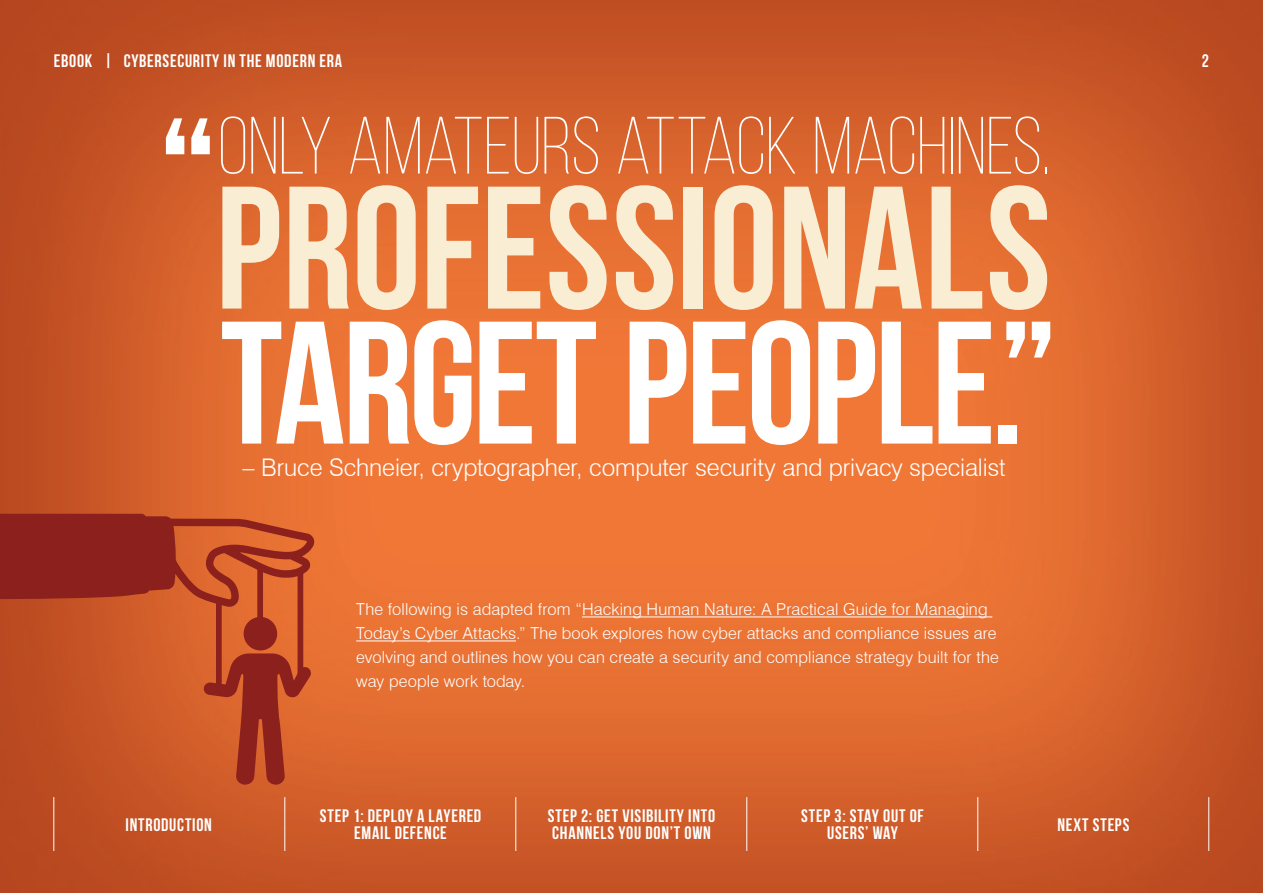
<style>
.page{position:relative;width:1263px;height:893px;background:#fff}
.page>*{position:absolute;margin:0;border:0;box-sizing:border-box;transform-origin:0 0}
.t1{font:700 174.15px "Bebas Neue";letter-spacing:-.02em;color:#fff}
.t2{font:700 174.15px "Bebas Neue";color:#f9edd3}
.t3{font:300 81px "Bebas Neue";color:#fff}
.t4{font:300 24.3px "Swiss 721 BT";letter-spacing:-.005em;color:#fff}
.t5{font:700 18px/16.5px "Bebas Neue";letter-spacing:.04em;color:#fff;text-align:center}
.t6{font:300 16.5px/24px "Swiss 721 BT";letter-spacing:.01em;color:#fff}
</style>
<div class="page">
<img style="left:0;top:0;width:1263px;height:893px">
<hr style="left:582px;top:617px;width:410px;height:1px;background:#fff">
<hr style="left:356px;top:641px;width:160px;height:1px;background:#fff">
<svg style="left:0;top:514px;width:315px;height:271px;background:#b94825"></svg>
<hr style="left:285px;top:797px;width:1px;height:54px;background:#fff">
<hr style="left:54px;top:797px;width:1px;height:54px;background:#fff">
<hr style="left:515px;top:797px;width:1px;height:54px;background:#fff">
<hr style="left:746px;top:797px;width:1px;height:54px;background:#fff">
<hr style="left:977px;top:797px;width:1px;height:54px;background:#fff">
<hr style="left:1208px;top:797px;width:1px;height:54px;background:#fff">
<p class="t5" style="left:54px;top:52px;width:290px">EBOOK | CYBERSECURITY IN THE MODERN ERA</p>
<p class="t5" style="left:1202px;top:52px;width:9px">2</p>
<h1 class="t1" style="left:159px;top:85px;width:59px">“</h1>
<h2 class="t3" style="left:218px;top:103px;width:834px">ONLY AMATEURS ATTACK MACHINES.</h2>
<h1 class="t2" style="left:215px;top:153px;width:837px">PROFESSIONALS</h1>
<h1 class="t1" style="left:221px;top:288px;width:838px">TARGET PEOPLE.”</h1>
<h3 class="t4" style="left:242px;top:453px;width:764px">– Bruce Schneier, cryptographer, computer security and privacy specialist</h3>
<p class="t6" style="left:356px;top:597px;width:644px">The following is adapted from “Hacking Human Nature: A Practical Guide for Managing Today’s Cyber Attacks.” The book explores how cyber attacks and compliance issues are evolving and outlines how you can create a security and compliance strategy built for the way people work today.</p>
<p class="t5" style="left:126px;top:816px;width:88px">INTRODUCTION</p>
<p class="t5" style="left:320px;top:808px;width:163px">STEP 1: DEPLOY A LAYERED<br>EMAIL DEFENCE</p>
<p class="t5" style="left:548px;top:808px;width:169px;text-align:left">STEP 2: GET VISIBILITY INTO<br>CHANNELS YOU DON’T OWN</p>
<p class="t5" style="left:801px;top:808px;width:124px">STEP 3: STAY OUT OF<br>USERS’ WAY</p>
<p class="t5" style="left:1057px;top:816px;width:73px">NEXT STEPS</p>
</div>
